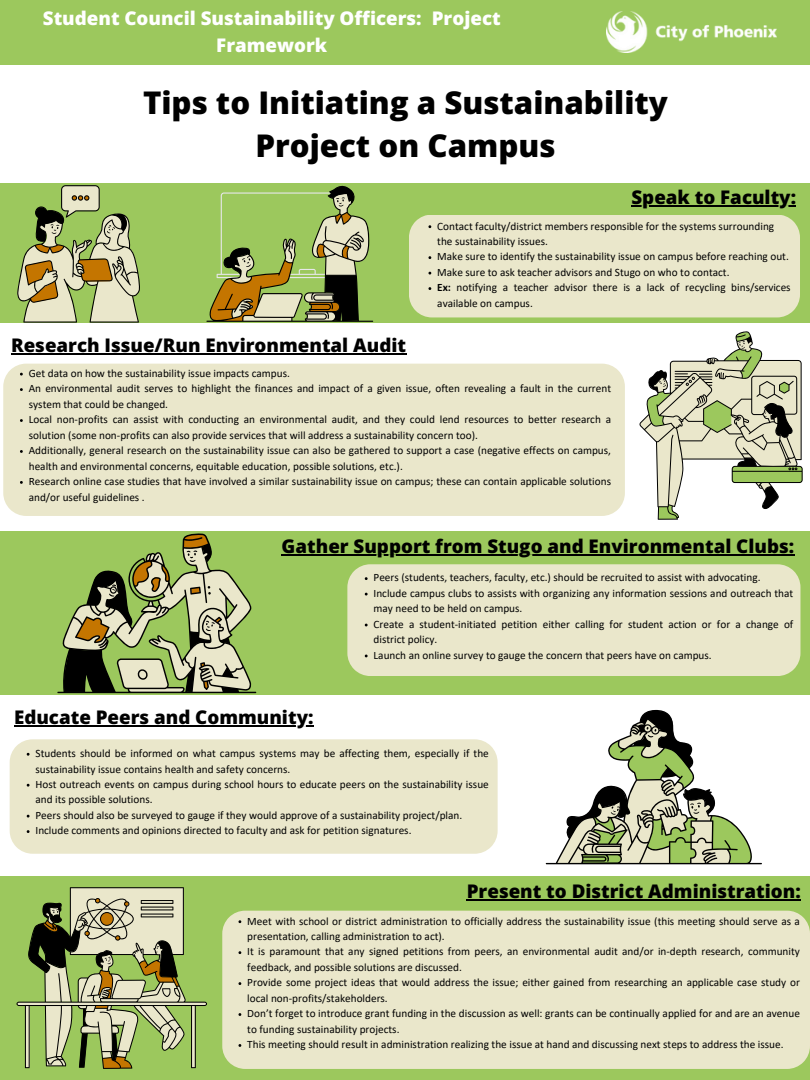
<style>
.page{position:relative;width:810px;height:1080px;background:#fff}
.page>*{position:absolute;margin:0;border:0;box-sizing:border-box;transform-origin:0 0}
.t1{font:800 31.25px/43.6px "Open Sans";color:#000;text-align:center}
.t2{font:800 18.75px "Open Sans";color:#000}
.t3{font:800 18.75px/26.2px "Open Sans";color:#fff;text-align:center}
.t4{font:11.25px/15.5px "Calibri";color:#000}
.s1{font-weight:700}
</style>
<div class="page">
<div style="left:0;top:0;width:810px;height:65px;background:#9cc85d"></div>
<div style="left:0;top:184px;width:810px;height:139px;background:#9cc85d"></div>
<div style="left:409px;top:215px;width:391px;height:102px;background:#eae7cb"></div>
<div style="left:0;top:532px;width:810px;height:162px;background:#9cc85d"></div>
<div style="left:347px;top:564px;width:453px;height:112px;background:#eae7cb"></div>
<div style="left:3px;top:364px;width:622px;height:152px;background:#eae7cb"></div>
<div style="left:10px;top:739px;width:488px;height:115px;background:#eae7cb"></div>
<div style="left:0;top:876px;width:810px;height:204px;background:#9cc85d"></div>
<div style="left:222px;top:911px;width:588px;height:158px;background:#eae7cb"></div>
<img style="left:606px;top:12px;width:171px;height:41px">
<svg style="left:639px;top:331px;width:164px;height:189px"></svg>
<svg style="left:546px;top:710px;width:216px;height:154px"></svg>
<svg style="left:17px;top:185px;width:124px;height:138px;background:#aab377"></svg>
<svg style="left:57px;top:532px;width:199px;height:161px;background:#94a468"></svg>
<svg style="left:17px;top:887px;width:190px;height:182px;background:#9dab72"></svg>
<svg style="left:206px;top:185px;width:167px;height:137px;background:#96a75c"></svg>
<hr style="left:282px;top:554px;width:513px;height:2px;background:#000">
<hr style="left:14px;top:725px;width:300px;height:2px;background:#000">
<hr style="left:11px;top:353px;width:395px;height:2px;background:#000">
<hr style="left:467px;top:899px;width:334px;height:2px;background:#000">
<hr style="left:631px;top:205px;width:165px;height:2px;background:#000">
<p class="t3" style="left:43px;top:5px;width:459px">Student Council Sustainability Officers: Project<br>Framework</p>
<p class="t1" style="left:143px;top:80px;width:526px">Tips to Initiating a Sustainability<br>Project on Campus</p>
<p class="t2" style="left:631px;top:184px;width:166px">Speak to Faculty:</p>
<p class="t2" style="left:11px;top:332px;width:397px">Research Issue/Run Environmental Audit</p>
<p class="t4" style="left:437px;top:219px;width:338px">Contact faculty/district members responsible for the systems surrounding the sustainability issues.</p>
<p class="t4" style="left:437px;top:250px;width:353px">Make sure to identify the sustainability issue on campus before reaching out.</p>
<p class="t4" style="left:437px;top:265px;width:294px">Make sure to ask teacher advisors and Stugo on who to contact.</p>
<p class="t4" style="left:437px;top:281px;width:355px"><span class="s1">Ex:</span> notifying a teacher advisor there is a lack of recycling bins/services available on campus.</p>
<p class="t4" style="left:29px;top:366px;width:263px">Get data on how the sustainability issue impacts campus.</p>
<h2 class="t4" style="left:29px;top:382px;width:584px">An environmental audit serves to highlight the finances and impact of a given issue, often revealing a fault in the current system that could be changed.</h2>
<p class="t4" style="left:29px;top:413px;width:584px">Local non-profits can assist with conducting an environmental audit, and they could lend resources to better research a solution (some non-profits can also provide services that will address a sustainability concern too).</p>
<p class="t4" style="left:29px;top:444px;width:584px">Additionally, general research on the sustainability issue can also be gathered to support a case (negative effects on campus, health and environmental concerns, equitable education, possible solutions, etc.).</p>
<p class="t4" style="left:29px;top:475px;width:584px">Research online case studies that have involved a similar sustainability issue on campus; these can contain applicable solutions and/or useful guidelines .</p>
<h1 class="t2" style="left:282px;top:533px;width:514px">Gather Support from Stugo and Environmental Clubs:</h1>
<p class="t2" style="left:14px;top:704px;width:301px">Educate Peers and Community:</p>
<p class="t4" style="left:374px;top:571px;width:388px">Peers (students, teachers, faculty, etc.) should be recruited to assist with advocating.</p>
<p class="t4" style="left:374px;top:586px;width:421px">Include campus clubs to assists with organizing any information sessions and outreach that may need to be held on campus.</p>
<h2 class="t4" style="left:374px;top:617px;width:421px">Create a student-initiated petition either calling for student action or for a change of district policy.</h2>
<p class="t4" style="left:374px;top:648px;width:340px">Launch an online survey to gauge the concern that peers have on campus.</p>
<p class="t4" style="left:36px;top:746px;width:455px">Students should be informed on what campus systems may be affecting them, especially if the sustainability issue contains health and safety concerns.</p>
<p class="t4" style="left:36px;top:777px;width:455px">Host outreach events on campus during school hours to educate peers on the sustainability issue and its possible solutions.</p>
<p class="t4" style="left:36px;top:808px;width:428px">Peers should also be surveyed to gauge if they would approve of a sustainability project/plan.</p>
<h2 class="t4" style="left:36px;top:824px;width:377px">Include comments and opinions directed to faculty and ask for petition signatures.</h2>
<p class="t2" style="left:467px;top:878px;width:336px">Present to District Administration:</p>
<p class="t4" style="left:247px;top:914px;width:554px">Meet with school or district administration to officially address the sustainability issue (this meeting should serve as a presentation, calling administration to act).</p>
<h2 class="t4" style="left:247px;top:945px;width:554px">It is paramount that any signed petitions from peers, an environmental audit and/or in-depth research, community feedback, and possible solutions are discussed.</h2>
<p class="t4" style="left:247px;top:976px;width:554px">Provide some project ideas that would address the issue; either gained from researching an applicable case study or local non-profits/stakeholders.</p>
<p class="t4" style="left:247px;top:1007px;width:554px">Don’t forget to introduce grant funding in the discussion as well: grants can be continually applied for and are an avenue to funding sustainability projects.</p>
<p class="t4" style="left:247px;top:1038px;width:538px">This meeting should result in administration realizing the issue at hand and discussing next steps to address the issue.</p>
</div>
